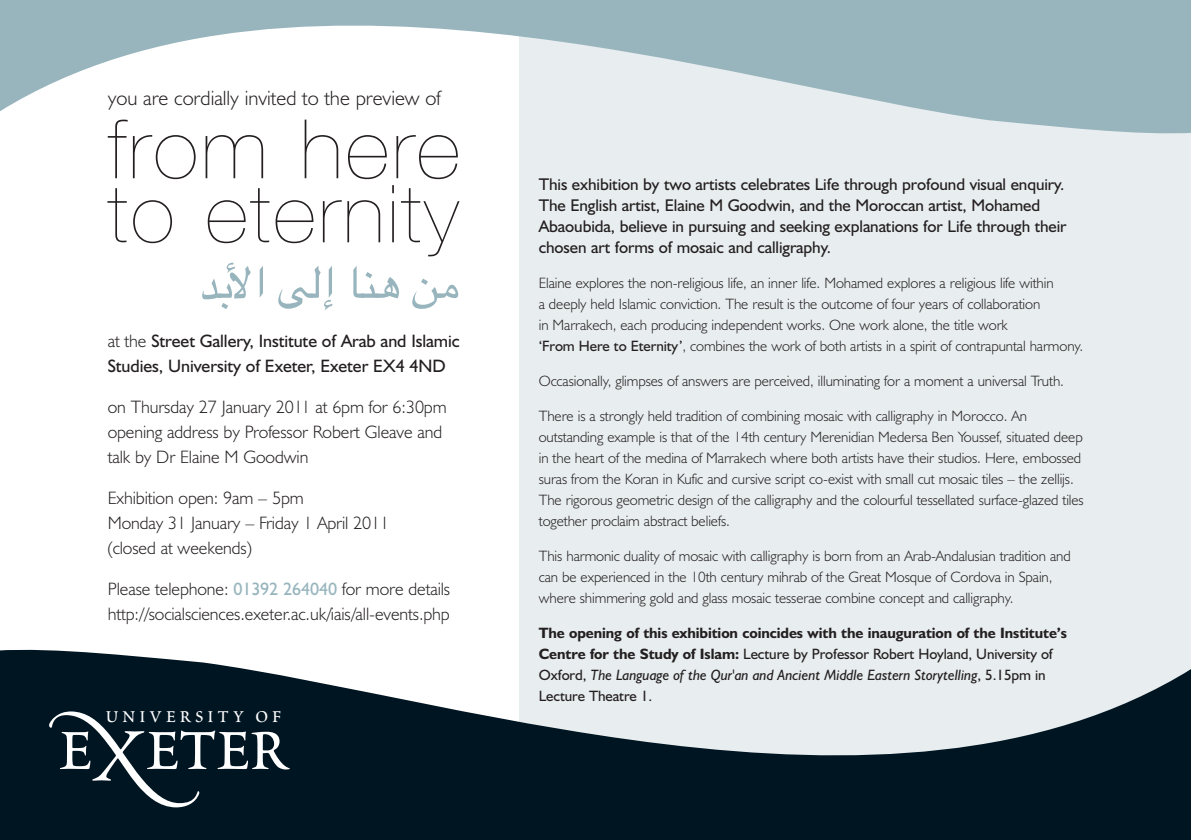
<style>
.page{position:relative;width:1191px;height:840px;background:#fff}
.page>*{position:absolute;margin:0;border:0;box-sizing:border-box;transform-origin:0 0}
.t1{font:86.2px "Poetica Roman Small Caps";color:#fff}
.t2{font:200 82px "Helvetica Neue";letter-spacing:.035em;color:#231f20;scale:1.05 1}
.t3{font:200 80px "Helvetica Neue";letter-spacing:.035em;color:#231f20;scale:1.05 1}
.t4{font:25.4px "Poetica Roman Small Caps";letter-spacing:.115em;color:#fff}
.t5{font:300 20.8px "Humanist 521 BT";color:#231f20}
.t6{font:300 18px/24.8px "Humanist 521 BT";letter-spacing:-.005em;color:#231f20}
.t7{font:18px/24.8px "Humanist 521 BT";letter-spacing:-.005em;color:#231f20}
.t8{font:17px/21px "Humanist 521 BT";letter-spacing:-.005em;color:#231f20}
.t9{font:300 15px/21px "Humanist 521 BT";letter-spacing:-.005em;color:#231f20}
.t10{font:700 15px/21px "Humanist 521 BT";letter-spacing:-.005em;color:#231f20}
.s1{font-weight:300}
.s2{font-weight:400;color:#98b5be}
.s3{font-family:"Poetica Roman Small Caps Alt";font-size:115px}
.s4{font-weight:400}
.s5{font-weight:400;font-style:italic}
</style>
<div class="page">
<div style="left:519px;top:13px;width:672px;height:756px;background:#e8edef"></div>
<svg style="left:0;top:649px;width:1191px;height:190px;fill:#001522"></svg>
<svg style="left:0;top:0;width:1191px;height:134px;fill:#98b5be"></svg>
<svg style="left:412px;top:278px;width:46px;height:30px"></svg>
<svg style="left:353px;top:266px;width:46px;height:32px"></svg>
<svg style="left:278px;top:266px;width:54px;height:44px"></svg>
<svg style="left:260px;top:266px;width:3px;height:31px"></svg>
<svg style="left:202px;top:262px;width:49px;height:47px"></svg>
<h3 class="t5" style="left:108px;top:91px;width:334px">you are cordially invited to the preview of</h3>
<h2 class="t2" style="left:108px;top:102px;width:337px">from here</h2>
<h3 class="t3" style="left:108px;top:168px;width:335px">to eternity</h3>
<p class="t7" style="left:108px;top:330px;width:353px"><span class="s1">at the</span> Street Gallery, Institute of Arab and Islamic<br>Studies, University of Exeter, Exeter EX4 4ND</p>
<p class="t6" style="left:108px;top:396px;width:340px">on Thursday 27 January 2011 at 6pm for 6:30pm opening address by Professor Robert Gleave and talk by Dr Elaine M Goodwin</p>
<p class="t6" style="left:108px;top:487px;width:283px">Exhibition open: 9am – 5pm<br>Monday 31 January – Friday 1 April 2011 (closed at weekends)</p>
<p class="t6" style="left:108px;top:577px;width:344px">Please telephone: <span class="s2">01392 264040</span> for more details http://socialsciences.exeter.ac.uk/iais/all-events.php</p>
<h3 class="t4" style="left:105px;top:698px;width:178px">university of</h3>
<h1 class="t1" style="left:57px;top:688px;width:235px">e<span class="s3">x</span>eter</h1>
<p class="t8" style="left:539px;top:175px;width:529px">This exhibition by two artists celebrates Life through profound visual enquiry.<br>The English artist, Elaine M Goodwin, and the Moroccan artist, Mohamed Abaoubida, believe in pursuing and seeking explanations for Life through their chosen art forms of mosaic and calligraphy.</p>
<p class="t9" style="left:539px;top:273px;width:546px">Elaine explores the non-religious life, an inner life. Mohamed explores a religious life within<br>a deeply held Islamic conviction. The result is the outcome of four years of collaboration<br>in Marrakech, each producing independent works. One work alone, the title work<br><span class="s4">‘From Here to Eternity’</span>, combines the work of both artists in a spirit of contrapuntal harmony.</p>
<p class="t9" style="left:539px;top:371px;width:527px">Occasionally, glimpses of answers are perceived, illuminating for a moment a universal Truth.</p>
<p class="t9" style="left:539px;top:406px;width:546px">There is a strongly held tradition of combining mosaic with calligraphy in Morocco. An outstanding example is that of the 14th century Merenidian Medersa Ben Youssef, situated deep in the heart of the medina of Marrakech where both artists have their studios. Here, embossed suras from the Koran in Kufic and cursive script co-exist with small cut mosaic tiles – the zellijs.<br>The rigorous geometric design of the calligraphy and the colourful tessellated surface-glazed tiles together proclaim abstract beliefs.</p>
<p class="t9" style="left:539px;top:546px;width:533px">This harmonic duality of mosaic with calligraphy is born from an Arab-Andalusian tradition and can be experienced in the 10th century mihrab of the Great Mosque of Cordova in Spain, where shimmering gold and glass mosaic tesserae combine concept and calligraphy.</p>
<p class="t10" style="left:539px;top:623px;width:530px">The opening of this exhibition coincides with the inauguration of the Institute’s Centre for the Study of Islam: <span class="s4">Lecture by Professor Robert Hoyland, University of Oxford,</span> <span class="s5">The Language of the Qur'an and Ancient Middle Eastern Storytelling</span><span class="s4">, 5.15pm in Lecture Theatre 1.</span></p>
</div>
